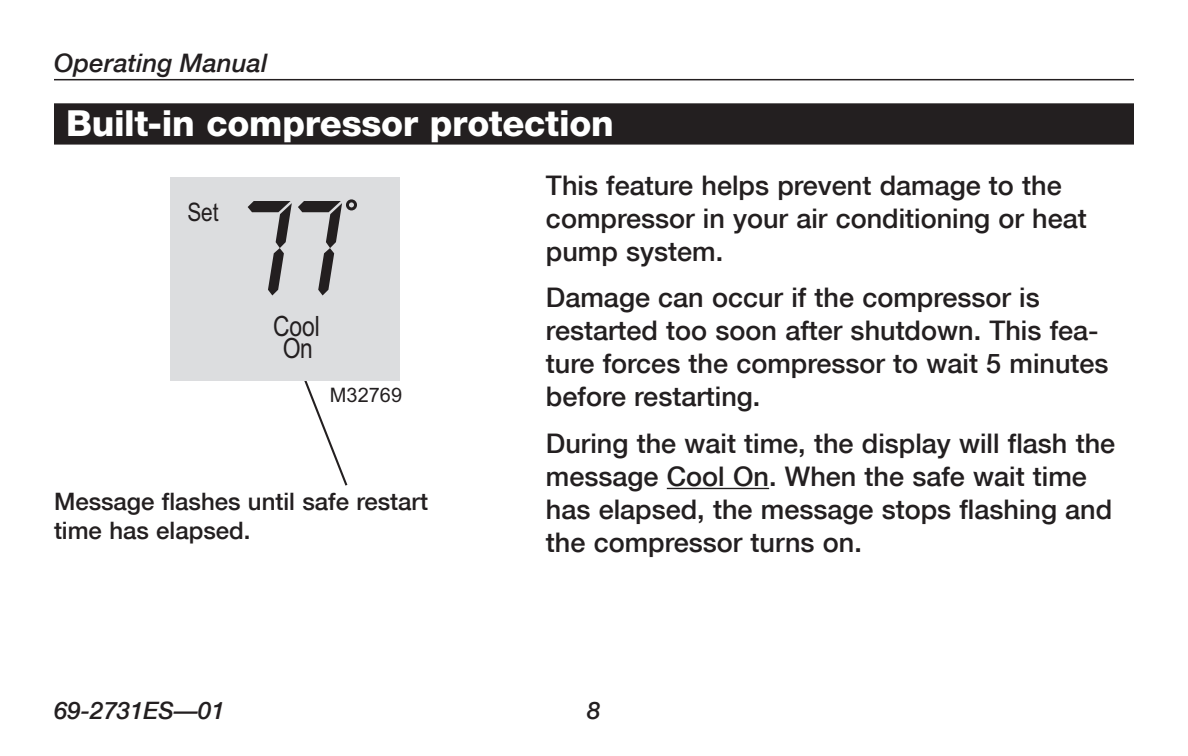
<style>
.page{position:relative;width:1188px;height:756px;background:#fff}
.page>*{position:absolute;margin:0;border:0;box-sizing:border-box;transform-origin:0 0}
.t1{font:140.4px "LCD Hwell";color:#231f20;scale:.9 1}
.t2{font:800 36px "Helvetica Neue";letter-spacing:-.01em;color:#fff}
.t3{font:27.9px "Arial Narrow";letter-spacing:-.005em;color:#231f20}
.t4{font:500 27px/33px "Helvetica Neue";color:#231f20}
.t5{font:italic 500 25.5px "Helvetica Neue";letter-spacing:.01em;color:#231f20}
.t6{font:25.5px "Arial Narrow";color:#231f20}
.t7{font:500 24px/28.8px "Helvetica Neue";color:#231f20}
.t8{font:italic 500 24px "Helvetica Neue";color:#231f20}
.t9{font:20.1px "Arial";color:#231f20}
</style>
<div class="page">
<hr style="left:54px;top:79px;width:1080px;height:1px;background:#231f20">
<div style="left:54px;top:103px;width:1080px;height:42px;background:#231f20"></div>
<hr style="left:667px;top:488px;width:102px;height:1px;background:#231f20">
<svg style="left:304px;top:381px;width:44px;height:105px"></svg>
<div style="left:171px;top:177px;width:229px;height:204px;background:#dcdddf"></div>
<div style="left:346px;top:199px;width:11px;height:11px;border:3px solid #231f20;border-radius:50%"></div>
<p class="t5" style="left:54px;top:48px;width:215px">Operating Manual</p>
<h2 class="t2" style="left:66px;top:101px;width:549px">Built-in compressor protection</h2>
<p class="t4" style="left:546px;top:168px;width:542px">This feature helps prevent damage to the compressor in your air conditioning or heat pump system.</p>
<p class="t4" style="left:546px;top:281px;width:564px">Damage can occur if the compressor is restarted too soon after shutdown. This fea&shy;ture forces the compressor to wait 5 minutes before restarting.</p>
<p class="t4" style="left:546px;top:426px;width:571px">During the wait time, the display will flash the message Cool On. When the safe wait time has elapsed, the message stops flashing and the compressor turns on.</p>
<h1 class="t1" style="left:234px;top:180px;width:113px">77</h1>
<p class="t6" style="left:188px;top:193px;width:33px">Set</p>
<p class="t3" style="left:273px;top:305px;width:48px">Cool</p>
<p class="t3" style="left:283px;top:327px;width:32px">On</p>
<p class="t9" style="left:330px;top:382px;width:74px">M32769</p>
<p class="t7" style="left:54px;top:487px;width:376px">Message flashes until safe restart time has elapsed.</p>
<p class="t8" style="left:54px;top:696px;width:172px">69-2731ES—01</p>
<p class="t8" style="left:587px;top:696px;width:15px">8</p>
</div>
